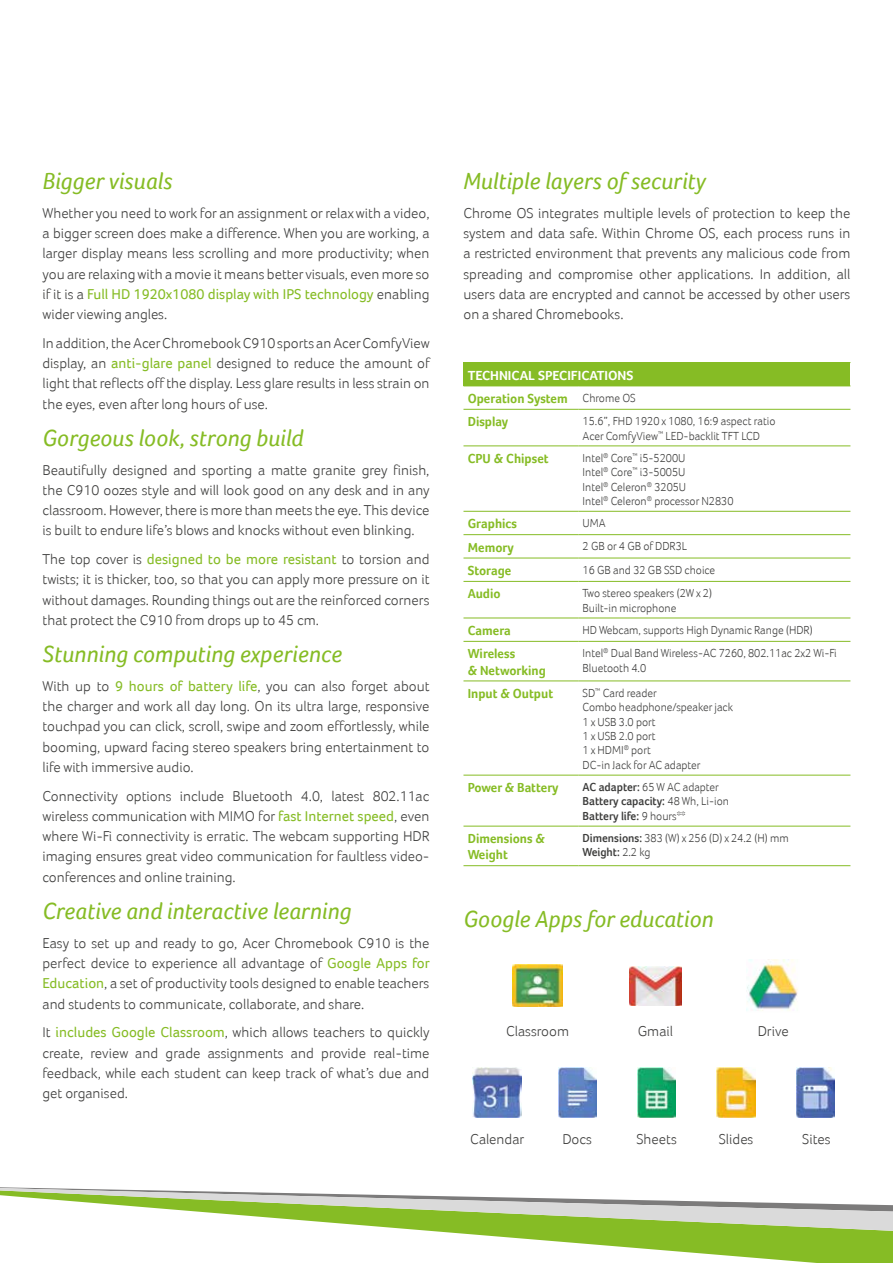
<style>
.page{position:relative;width:893px;height:1263px;background:#fff}
.page>*{position:absolute;margin:0;border:0;box-sizing:border-box;transform-origin:0 0}
.t1{font:italic 24px "Acer Foco";color:#86bc25}
.t2{font:300 14.7px/20.2px "Acer Foco";color:#3c3c3b;text-align:justify}
.t3{font:700 13.5px/16.2px "Acer Foco";color:#86bc25;scale:.95 1}
.t4{font:700 13.5px/23.4px "Acer Foco";color:#fff}
.t5{font:300 12px/14.4px "Acer Foco";color:#3c3c3b;scale:.95 1}
.t6{font:600 12px/14.4px "Acer Foco";color:#3c3c3b;scale:.95 1}
.s1{font-weight:400;color:#86bc25}
.s2{color:#86bc25}
.s3{font-weight:300;font-size:12px;color:#3c3c3b}
.s4{font-weight:300}
.s5{font-weight:600}
</style>
<div class="page">
<svg style="left:444px;top:1232px;width:449px;height:31px;fill:#86bc25"></svg>
<svg style="left:0;top:1187px;width:893px;height:45px"></svg>
<div style="left:463px;top:363px;width:387px;height:23px;background:#86bc25"></div>
<hr style="left:463px;top:409px;width:115px;height:1px;background:#86bc25">
<hr style="left:463px;top:446px;width:115px;height:1px;background:#86bc25">
<hr style="left:463px;top:511px;width:115px;height:1px;background:#86bc25">
<hr style="left:463px;top:534px;width:115px;height:1px;background:#86bc25">
<hr style="left:463px;top:558px;width:115px;height:1px;background:#86bc25">
<hr style="left:463px;top:581px;width:115px;height:1px;background:#86bc25">
<hr style="left:463px;top:618px;width:115px;height:1px;background:#86bc25">
<hr style="left:463px;top:641px;width:115px;height:1px;background:#86bc25">
<hr style="left:463px;top:681px;width:115px;height:1px;background:#86bc25">
<hr style="left:463px;top:775px;width:115px;height:1px;background:#86bc25">
<hr style="left:463px;top:826px;width:115px;height:1px;background:#86bc25">
<hr style="left:463px;top:865px;width:115px;height:1px;background:#86bc25">
<hr style="left:578px;top:446px;width:272px;height:1px;background:#86bc25">
<hr style="left:578px;top:511px;width:272px;height:1px;background:#86bc25">
<hr style="left:578px;top:534px;width:272px;height:1px;background:#86bc25">
<hr style="left:578px;top:558px;width:272px;height:1px;background:#86bc25">
<hr style="left:578px;top:581px;width:272px;height:1px;background:#86bc25">
<hr style="left:578px;top:409px;width:272px;height:1px;background:#86bc25">
<hr style="left:578px;top:641px;width:272px;height:1px;background:#86bc25">
<hr style="left:578px;top:681px;width:272px;height:1px;background:#86bc25">
<hr style="left:578px;top:775px;width:272px;height:1px;background:#86bc25">
<hr style="left:578px;top:826px;width:272px;height:1px;background:#86bc25">
<hr style="left:578px;top:865px;width:272px;height:1px;background:#86bc25">
<hr style="left:578px;top:618px;width:272px;height:1px;background:#86bc25">
<hr style="left:463px;top:362px;width:115px;height:1px;background:#86bc25">
<hr style="left:578px;top:362px;width:272px;height:1px;background:#86bc25">
<hr style="left:463px;top:386px;width:115px;height:1px;background:#86bc25">
<hr style="left:578px;top:386px;width:272px;height:1px;background:#86bc25">
<img style="left:630px;top:966px;width:51px;height:40px">
<img style="left:513px;top:964px;width:49px;height:42px">
<img style="left:746px;top:959px;width:52px;height:52px">
<img style="left:797px;top:1068px;width:37px;height:49px">
<img style="left:558px;top:1067px;width:38px;height:51px">
<img style="left:717px;top:1067px;width:38px;height:51px">
<img style="left:638px;top:1067px;width:38px;height:51px">
<img style="left:472px;top:1068px;width:50px;height:49px">
<h1 class="t1" style="left:43px;top:167px;width:131px">Bigger visuals</h1>
<p class="t2" style="left:43px;top:203px;width:388px">Whether you need to work for an assignment or relax with a video, a bigger screen does make a difference. When you are working, a larger display means less scrolling and more productivity; when you are relaxing with a movie it means better visuals, even more so if it is a <span class="s1">Full HD 1920x1080 display with IPS technology</span> enabling wider viewing angles.</p>
<p class="t2" style="left:43px;top:333px;width:389px">In addition, the Acer Chromebook C910 sports an Acer ComfyView display, an <span class="s1">anti-glare panel</span> designed to reduce the amount of light that reflects off the display. Less glare results in less strain on the eyes, even after long hours of use.</p>
<h1 class="t1" style="left:43px;top:424px;width:262px">Gorgeous look, strong build</h1>
<p class="t2" style="left:43px;top:459px;width:389px">Beautifully designed and sporting a matte granite grey finish, the C910 oozes style and will look good on any desk and in any classroom. However, there is more than meets the eye. This device is built to endure life’s blows and knocks without even blinking.</p>
<p class="t2" style="left:43px;top:549px;width:388px">The top cover is <span class="s1">designed to be more resistant</span> to torsion and twists; it is thicker, too, so that you can apply more pressure on it without damages. Rounding things out are the reinforced corners that protect the C910 from drops up to 45 cm.</p>
<h1 class="t1" style="left:43px;top:640px;width:301px">Stunning computing experience</h1>
<p class="t2" style="left:43px;top:676px;width:388px">With up to <span class="s1">9 hours of battery life</span>, you can also forget about the charger and work all day long. On its ultra large, responsive touchpad you can click, scroll, swipe and zoom effortlessly, while booming, upward facing stereo speakers bring entertainment to life with immersive audio.</p>
<p class="t2" style="left:43px;top:785px;width:389px">Connectivity options include Bluetooth 4.0, latest 802.11ac wireless communication with MIMO for <span class="s1">fast Internet speed</span>, even where Wi-Fi connectivity is erratic. The webcam supporting HDR imaging ensures great video communication for faultless video&shy;conferences and online training.</p>
<h1 class="t1" style="left:43px;top:897px;width:310px">Creative and interactive learning</h1>
<p class="t2" style="left:43px;top:932px;width:389px">Easy to set up and ready to go, Acer Chromebook C910 is the perfect device to experience all advantage of <span class="s1">Google Apps for Education</span>, a set of productivity tools designed to enable teachers and students to communicate, collaborate, and share.</p>
<p class="t2" style="left:43px;top:1022px;width:389px">It <span class="s1">includes Google Classroom</span>, which allows teachers to quickly create, review and grade assignments and provide real-time feedback, while each student can keep track of what’s due and get organised.</p>
<h1 class="t1" style="left:463px;top:167px;width:244px">Multiple layers of security</h1>
<p class="t2" style="left:463px;top:203px;width:388px">Chrome OS integrates multiple levels of protection to keep the system and data safe. Within Chrome OS, each process runs in a restricted environment that prevents any malicious code from spreading and compromise other applications. In addition, all users data are encrypted and cannot be accessed by other users on a shared Chromebooks.</p>
<p class="t4" style="left:468px;top:363px;width:169px">TECHNICAL SPECIFICATIONS<br><span class="s2">Operation System</span> <span class="s3">Chrome OS<br></span><span class="s2">Display</span></p>
<p class="t5" style="left:583px;top:414px;width:205px">15.6”, FHD 1920 x 1080, 16:9 aspect ratio<br>Acer ComfyView<sup>™</sup> LED-backlit TFT LCD</p>
<p class="t3" style="left:468px;top:450px;width:87px">CPU &amp; Chipset</p>
<p class="t5" style="left:583px;top:450px;width:160px">Intel<sup>®</sup> Core<sup>™</sup> i5-5200U<br>Intel<sup>®</sup> Core<sup>™</sup> i3-5005U<br>Intel<sup>®</sup> Celeron<sup>®</sup> 3205U<br>Intel<sup>®</sup> Celeron<sup>®</sup> processor N2830</p>
<p class="t3" style="left:468px;top:515px;width:54px">Graphics</p>
<p class="t5" style="left:583px;top:516px;width:26px">UMA</p>
<p class="t3" style="left:468px;top:539px;width:50px">Memory</p>
<p class="t5" style="left:583px;top:539px;width:112px">2 GB or 4 GB of DDR3L</p>
<p class="t3" style="left:468px;top:562px;width:47px">Storage</p>
<p class="t5" style="left:583px;top:562px;width:141px">16 GB and 32 GB SSD choice</p>
<p class="t3" style="left:468px;top:586px;width:36px">Audio</p>
<p class="t5" style="left:583px;top:586px;width:138px">Two stereo speakers (2W x 2)<br>Built-in microphone</p>
<p class="t3" style="left:468px;top:622px;width:47px">Camera</p>
<p class="t5" style="left:583px;top:622px;width:244px">HD Webcam, supports High Dynamic Range (HDR)</p>
<p class="t3" style="left:468px;top:645px;width:84px">Wireless<br>&amp; Networking</p>
<p class="t5" style="left:583px;top:646px;width:269px">Intel<sup>®</sup> Dual Band Wireless-AC 7260, 802.11ac 2x2 Wi-Fi<br>Bluetooth 4.0</p>
<p class="t3" style="left:468px;top:685px;width:91px">Input &amp; Output</p>
<p class="t5" style="left:583px;top:685px;width:160px">SD<sup>™</sup> Card reader<br>Combo headphone/speaker jack<br>1 x USB 3.0 port<br>1 x USB 2.0 port<br>1 x HDMI<sup>®</sup> port<br>DC-in Jack for AC adapter</p>
<p class="t3" style="left:468px;top:779px;width:97px">Power &amp; Battery</p>
<p class="t6" style="left:583px;top:779px;width:156px">AC adapter: <span class="s4">65 W AC adapter<br></span>Battery capacity: <span class="s4">48 Wh, Li-ion<br></span>Battery life: <span class="s4">9 hours**</span></p>
<p class="t3" style="left:468px;top:830px;width:83px">Dimensions &amp;<br>Weight</p>
<p class="t5" style="left:583px;top:831px;width:219px"><span class="s5">Dimensions:</span> 383 (W) x 256 (D) x 24.2 (H) mm<br><span class="s5">Weight:</span> 2.2 kg</p>
<h1 class="t1" style="left:463px;top:905px;width:252px">Google Apps for education</h1>
<p class="t2" style="left:506px;top:1020px;width:65px">Classroom</p>
<p class="t2" style="left:638px;top:1020px;width:37px">Gmail</p>
<p class="t2" style="left:758px;top:1020px;width:33px">Drive</p>
<p class="t2" style="left:470px;top:1129px;width:56px">Calendar</p>
<p class="t2" style="left:562px;top:1129px;width:31px">Docs</p>
<p class="t2" style="left:636px;top:1129px;width:42px">Sheets</p>
<p class="t2" style="left:719px;top:1129px;width:36px">Slides</p>
<p class="t2" style="left:802px;top:1129px;width:30px">Sites</p>
</div>
